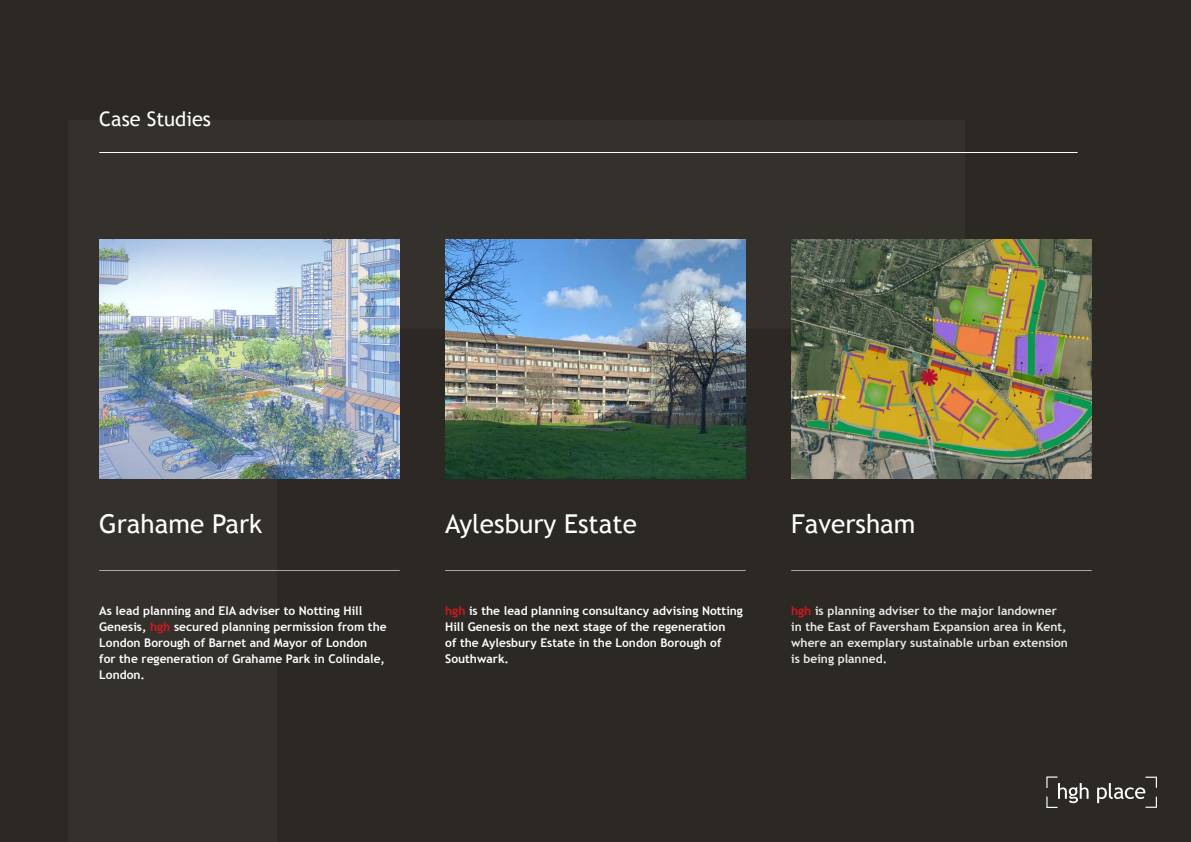
<style>
.page{position:relative;width:1191px;height:842px;background:#2c2925}
.page>*{position:absolute;margin:0;border:0;box-sizing:border-box;transform-origin:0 0}
.t1{font:26px "Trebuchet MS";color:#fff}
.t2{font:20px "Trebuchet MS";color:#fff}
.t3{font:700 12px/16px "Trebuchet MS";color:#fff}
.t4{font:700 12px/16px "Trebuchet MS";color:#eaeaea}
.s1{color:#d0181c}
</style>
<div class="page">
<svg style="left:1046px;top:776px;width:42px;height:32px"></svg>
<svg style="left:1097px;top:777px;width:60px;height:31px"></svg>
<hr style="left:99px;top:570px;width:301px;height:1px;background:#fff">
<img style="left:99px;top:239px;width:301px;height:240px">
<hr style="left:445px;top:570px;width:301px;height:1px;background:#fff">
<img style="left:445px;top:239px;width:301px;height:240px">
<hr style="left:791px;top:570px;width:300px;height:1px;background:#fff">
<img style="left:791px;top:240px;width:300px;height:238px">
<hr style="left:99px;top:152px;width:978px;height:1px;background:#fff">
<h2 class="t2" style="left:99px;top:107px;width:113px">Case Studies</h2>
<h1 class="t1" style="left:99px;top:509px;width:164px">Grahame Park</h1>
<p class="t3" style="left:99px;top:603px;width:289px">As lead planning and EIA adviser to Notting Hill Genesis, <span class="s1">hgh</span> secured planning permission from the London Borough of Barnet and Mayor of London for the regeneration of Grahame Park in Colindale, London.</p>
<h1 class="t1" style="left:445px;top:508px;width:193px">Aylesbury Estate</h1>
<p class="t3" style="left:445px;top:603px;width:299px"><span class="s1">hgh</span> is the lead planning consultancy advising Notting Hill Genesis on the next stage of the regeneration<br>of the Aylesbury Estate in the London Borough of Southwark.</p>
<h1 class="t1" style="left:791px;top:509px;width:126px">Faversham</h1>
<p class="t4" style="left:791px;top:603px;width:278px"><span class="s1">hgh</span> is planning adviser to the major landowner in the East of Faversham Expansion area in Kent, where an exemplary sustainable urban extension is being planned.</p>
</div>
